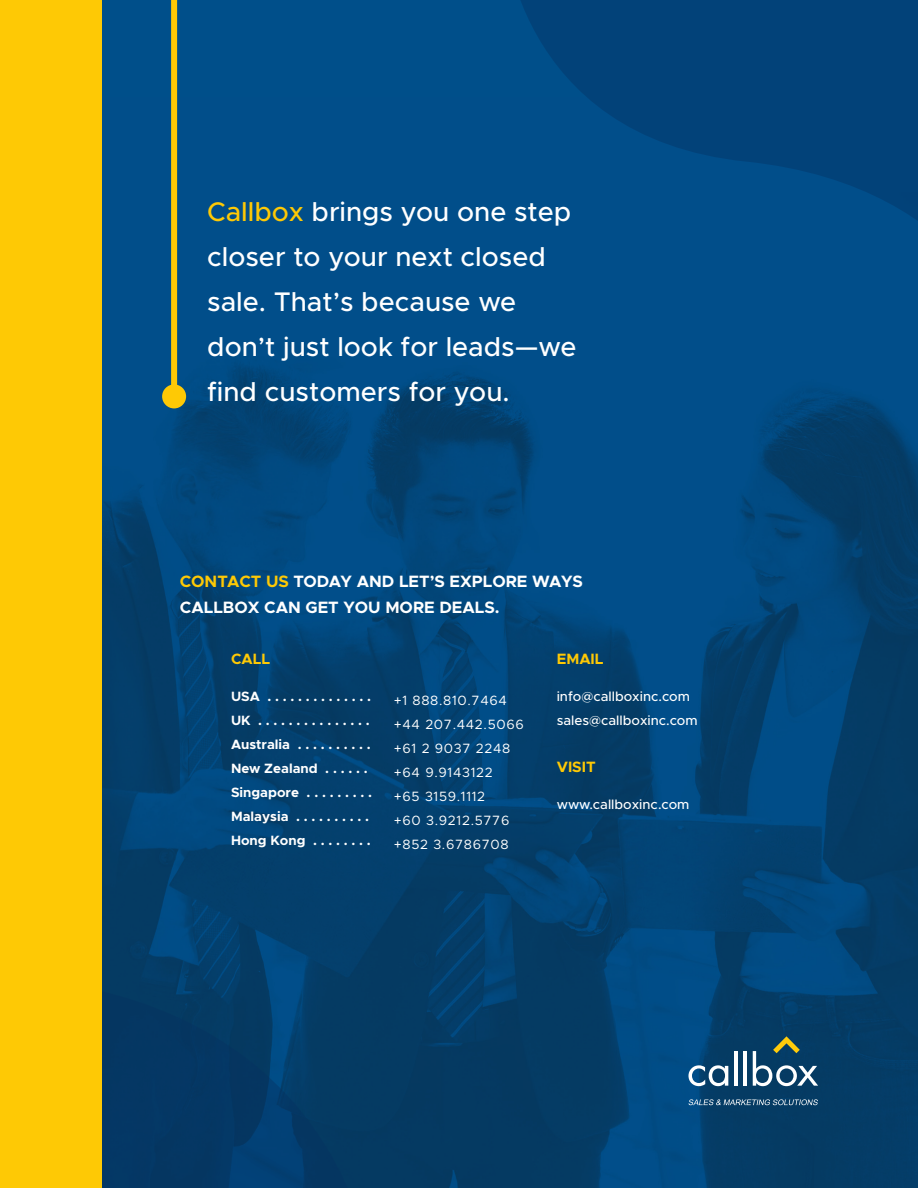
<style>
.page{position:relative;width:918px;height:1188px;background:#fff}
.page>*{position:absolute;margin:0;border:0;box-sizing:border-box;transform-origin:0 0}
.t1{font:500 27px/45px "Metropolis";color:#fff}
.t2{font:700 16.5px "Metropolis";color:#fff}
.t3{font:700 16.5px "Metropolis";color:#fec905}
.t4{font:700 15px "Metropolis";color:#fec905}
.t5{font:700 13.5px/24px "Metropolis";color:#fff}
.t6{font:13.5px/24px "Metropolis";letter-spacing:.05em;color:#fff}
.t7{font:500 13.5px/24px "Metropolis";color:#fff}
.s1{color:#fec905}
</style>
<div class="page">
<div style="left:89px;top:0;width:829px;height:1188px;background:#004f8a"></div>
<img style="left:101px;top:98px;width:817px;height:1090px">
<svg style="left:101px;top:967px;width:254px;height:221px;background:#063b66"></svg>
<div style="left:0;top:0;width:101px;height:1188px;background:#fec905"></div>
<svg style="left:689px;top:1099px;width:129px;height:6px"></svg>
<svg style="left:689px;top:1065px;width:39px;height:21px"></svg>
<hr style="left:734px;top:1051px;width:4px;height:35px;background:#fff">
<hr style="left:743px;top:1051px;width:4px;height:35px;background:#fff">
<svg style="left:753px;top:1036px;width:65px;height:50px;background:#3d657a"></svg>
<svg style="left:504px;top:0;width:414px;height:357px"></svg>
<div style="left:171px;top:0;width:6px;height:396px;background:#fec905"></div>
<div style="left:162px;top:384px;width:24px;height:24px;background:#fec905;border-radius:50%"></div>
<h1 class="t1" style="left:207px;top:189px;width:371px"><span class="s1">Callbox</span> brings you one step closer to your next closed sale. That’s because we don’t just look for leads—we find customers for you.</h1>
<p class="t3" style="left:180px;top:571px;width:24px">CONTACT</p>
<p class="t2" style="left:266px;top:571px;width:144px"><span class="s1">US</span> TODAY AND LET</p>
<p class="t2" style="left:430px;top:571px;width:54px">’S EXPLO</p>
<p class="t2" style="left:506px;top:571px;width:77px">RE WAYS</p>
<p class="t2" style="left:180px;top:597px;width:23px">CALL</p>
<p class="t2" style="left:223px;top:597px;width:54px">BOX CAN</p>
<p class="t2" style="left:305px;top:597px;width:158px">GET YOU MORE DEALS</p>
<p class="t2" style="left:495px;top:597px;width:6px">.</p>
<p class="t4" style="left:231px;top:649px;width:41px">CALL</p>
<p class="t5" style="left:231px;top:685px;width:142px">USA . . . . . . . . . . . . . .<br>UK . . . . . . . . . . . . . . .<br>AUSTRALIA . . . . . . . . . .<br>NEW ZEALAND . . . . . .<br>SINGAPORE . . . . . . . . .<br>MALAYSIA . . . . . . . . . .<br>HONG KONG . . . . . . . .</p>
<p class="t6" style="left:394px;top:688px;width:132px">+1 888.810.7464 +44 207.442.5066 +61 2 9037 2248 +64 9.9143122<br>+65 3159.1112<br>+60 3.9212.5776 +852 3.6786708</p>
<p class="t4" style="left:557px;top:649px;width:48px">EMAIL</p>
<p class="t7" style="left:557px;top:685px;width:143px">info@callboxinc.com sales@callboxinc.com</p>
<p class="t4" style="left:557px;top:757px;width:40px">VISIT</p>
<p class="t7" style="left:557px;top:793px;width:134px">www.callboxinc.com</p>
</div>
